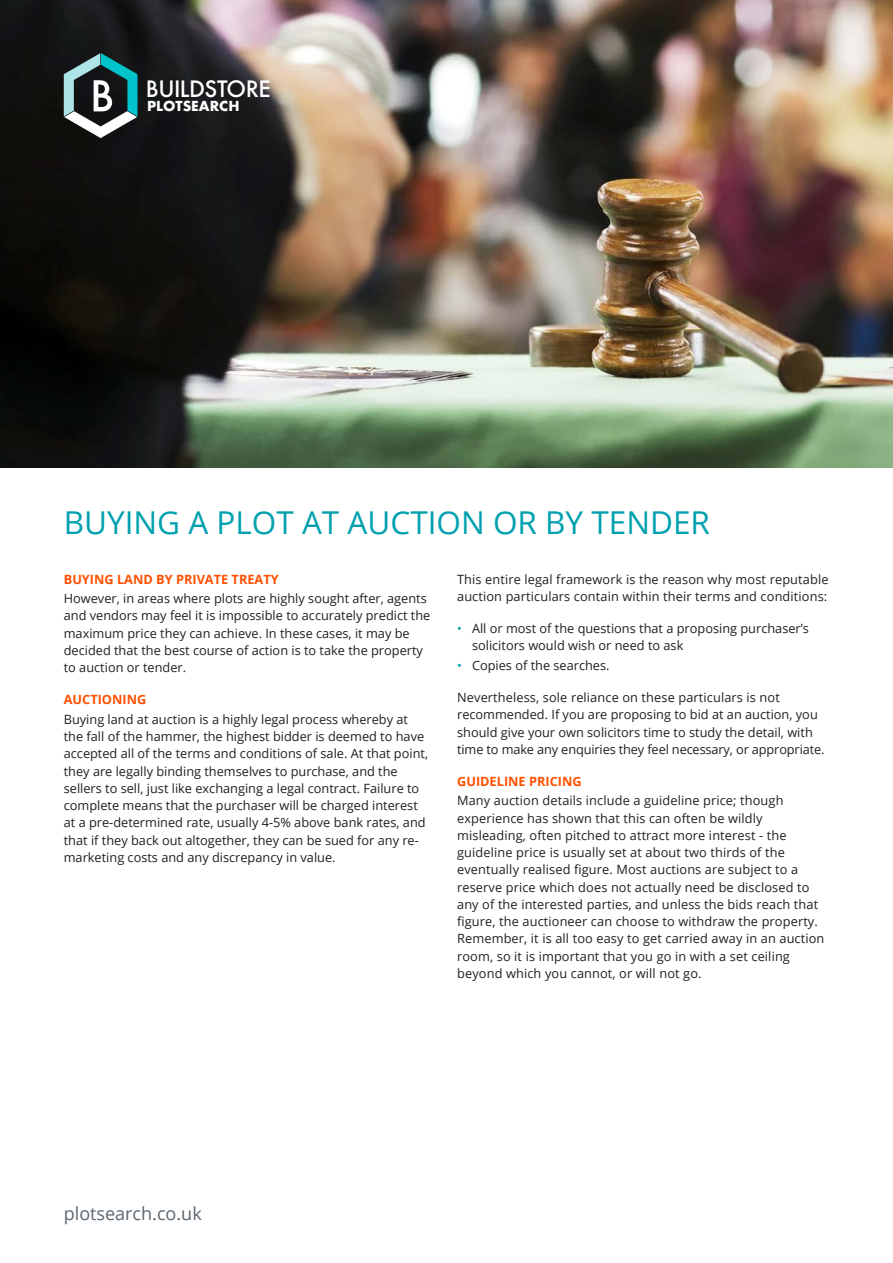
<style>
.page{position:relative;width:893px;height:1263px;background:#fff}
.page>*{position:absolute;margin:0;border:0;box-sizing:border-box;transform-origin:0 0}
.t1{font:31.5px "Open Sans";color:#00a0af}
.t2{font:500 21.9px "Futura";letter-spacing:-.025em;color:#fff}
.t3{font:18px "Open Sans";color:#5a6670}
.t4{font:700 13.35px "Futura";color:#fff}
.t5{font:12.75px/17.2px "Open Sans";color:#231f20}
.t6{font:700 12.75px "Open Sans";color:#ff5000}
.s1{color:#00a0af}
</style>
<div class="page">
<img style="left:0;top:0;width:893px;height:468px">
<svg style="left:64px;top:53px;width:74px;height:85px"></svg>
<p class="t2" style="left:146px;top:74px;width:126px">BUILDSTORE</p>
<p class="t4" style="left:147px;top:97px;width:94px">PLOTSEARCH</p>
<p class="t1" style="left:64px;top:501px;width:648px">BUYING A PLOT AT AUCTION OR BY TENDER</p>
<p class="t6" style="left:64px;top:570px;width:216px">BUYING LAND BY PRIVATE TREATY</p>
<p class="t5" style="left:64px;top:590px;width:368px">However, in areas where plots are highly sought after, agents and vendors may feel it is impossible to accurately predict the maximum price they can achieve. In these cases, it may be decided that the best course of action is to take the property to auction or tender.</p>
<p class="t6" style="left:64px;top:691px;width:84px">AUCTIONING</p>
<p class="t5" style="left:64px;top:710px;width:366px">Buying land at auction is a highly legal process whereby at the fall of the hammer, the highest bidder is deemed to have accepted all of the terms and conditions of sale. At that point, they are legally binding themselves to purchase, and the sellers to sell, just like exchanging a legal contract. Failure to complete means that the purchaser will be charged interest at a pre-determined rate, usually 4-5% above bank rates, and that if they back out altogether, they can be sued for any re&shy;marketing costs and any discrepancy in value.</p>
<p class="t5" style="left:457px;top:570px;width:373px">This entire legal framework is the reason why most reputable auction particulars contain within their terms and conditions:</p>
<p class="t5" style="left:472px;top:620px;width:338px;text-indent:-15px"><span class="s1">•</span> All or most of the questions that a proposing purchaser’s solicitors would wish or need to ask</p>
<p class="t5" style="left:457px;top:656px;width:154px"><span class="s1">•</span> Copies of the searches.</p>
<p class="t5" style="left:457px;top:688px;width:369px">Nevertheless, sole reliance on these particulars is not recommended. If you are proposing to bid at an auction, you should give your own solicitors time to study the detail, with time to make any enquiries they feel necessary, or appropriate.</p>
<p class="t6" style="left:457px;top:772px;width:126px">GUIDELINE PRICING</p>
<p class="t5" style="left:457px;top:792px;width:369px">Many auction details include a guideline price; though experience has shown that this can often be wildly misleading, often pitched to attract more interest - the guideline price is usually set at about two thirds of the eventually realised figure. Most auctions are subject to a reserve price which does not actually need be disclosed to any of the interested parties, and unless the bids reach that figure, the auctioneer can choose to withdraw the property.<br>Remember, it is all too easy to get carried away in an auction room, so it is important that you go in with a set ceiling beyond which you cannot, or will not go.</p>
<p class="t3" style="left:64px;top:1201px;width:139px">plotsearch.co.uk</p>
</div>
